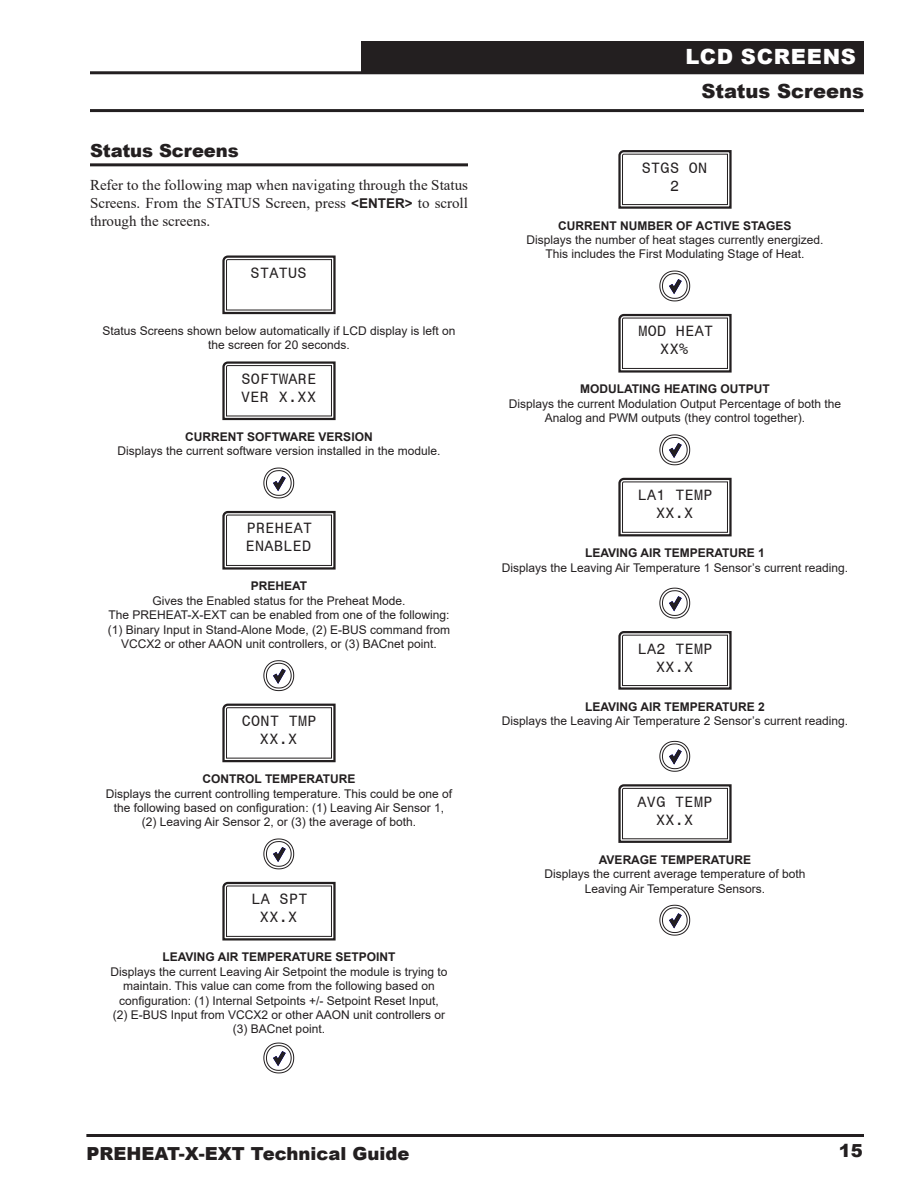
<style>
.page{position:relative;width:918px;height:1188px;background:#fff}
.page>*{position:absolute;margin:0;border:0;box-sizing:border-box;transform-origin:0 0}
.Head1{font:900 21px "Arial";letter-spacing:.035em;color:#fff}
.Head2{font:900 19.5px "Arial";color:#231f20}
.Head3{font:900 18px "Arial";color:#231f20}
.Body_Text{font:15px/18px "Times New Roman";color:#231f20;text-align:justify}
.sz_screen{font:15px "Monospace 821 BT";letter-spacing:.025em;color:#231f20}
.Screen_Body{font:12px/14.4px "Arial";color:#231f20;text-align:center}
.Screen_Head{font:700 12px "Arial";color:#231f20}
.s1{font-family:"Arial";font-weight:700;font-size:13.5px}
</style>
<div class="page">
<hr style="left:86px;top:1134px;width:778px;height:3px;background:#231f20">
<div style="left:362px;top:42px;width:502px;height:32px;background:#231f20"></div>
<hr style="left:90px;top:163px;width:378px;height:3px;background:#231f20">
<svg style="left:222px;top:255px;width:114px;height:60px"></svg>
<svg style="left:222px;top:361px;width:114px;height:60px"></svg>
<svg style="left:264px;top:468px;width:30px;height:30px"></svg>
<svg style="left:222px;top:510px;width:114px;height:60px"></svg>
<svg style="left:264px;top:660px;width:30px;height:31px"></svg>
<svg style="left:222px;top:703px;width:114px;height:60px"></svg>
<svg style="left:264px;top:839px;width:30px;height:30px"></svg>
<svg style="left:222px;top:881px;width:114px;height:60px"></svg>
<svg style="left:264px;top:1043px;width:30px;height:30px"></svg>
<svg style="left:618px;top:150px;width:114px;height:59px"></svg>
<svg style="left:660px;top:271px;width:30px;height:30px"></svg>
<svg style="left:618px;top:313px;width:114px;height:60px"></svg>
<svg style="left:660px;top:435px;width:30px;height:30px"></svg>
<svg style="left:618px;top:477px;width:114px;height:60px"></svg>
<svg style="left:660px;top:588px;width:30px;height:30px"></svg>
<svg style="left:618px;top:631px;width:114px;height:59px"></svg>
<svg style="left:660px;top:741px;width:30px;height:31px"></svg>
<svg style="left:618px;top:784px;width:114px;height:59px"></svg>
<svg style="left:660px;top:905px;width:30px;height:30px"></svg>
<hr style="left:90px;top:71px;width:774px;height:3px;background:#231f20">
<hr style="left:90px;top:109px;width:774px;height:3px;background:#231f20">
<p class="Head3" style="left:90px;top:137px;width:150px">Status Screens</p>
<p class="Body_Text" style="left:90px;top:175px;width:380px">Refer to the following map when navigating through the Status Screens. From the STATUS Screen, press <span class="s1">&lt;ENTER&gt;</span> to scroll through the screens.</p>
<p class="sz_screen" style="left:251px;top:264px;width:58px">STATUS</p>
<p class="Screen_Body" style="left:103px;top:324px;width:354px">Status Screens shown below automatically if LCD display is left on the screen for 20 seconds.</p>
<p class="sz_screen" style="left:242px;top:370px;width:76px">SOFTWARE</p>
<p class="sz_screen" style="left:241px;top:388px;width:76px">VER X.XX</p>
<p class="Screen_Head" style="left:185px;top:428px;width:189px">CURRENT SOFTWARE VERSION</p>
<p class="Screen_Body" style="left:118px;top:444px;width:324px">Displays the current software version installed in the module.</p>
<p class="sz_screen" style="left:247px;top:519px;width:67px">PREHEAT</p>
<p class="sz_screen" style="left:246px;top:537px;width:67px">ENABLED</p>
<p class="Screen_Head" style="left:251px;top:578px;width:58px">PREHEAT</p>
<p class="Screen_Body" style="left:108px;top:593px;width:344px">Gives the Enabled status for the Preheat Mode.<br>The PREHEAT-X-EXT can be enabled from one of the following: (1) Binary Input in Stand-Alone Mode, (2) E-BUS command from VCCX2 or other AAON unit controllers, or (3) BACnet point.</p>
<p class="sz_screen" style="left:242px;top:712px;width:76px">CONT TMP</p>
<p class="sz_screen" style="left:260px;top:730px;width:39px">XX.X</p>
<p class="Screen_Head" style="left:203px;top:770px;width:154px">CONTROL TEMPERATURE</p>
<p class="Screen_Body" style="left:106px;top:786px;width:348px">Displays the current controlling temperature. This could be one of the following based on configuration: (1) Leaving Air Sensor 1,</p>
<p class="Screen_Body" style="left:142px;top:815px;width:276px">(2) Leaving Air Sensor 2, or (3) the average of both.</p>
<p class="sz_screen" style="left:251px;top:890px;width:58px">LA SPT</p>
<p class="sz_screen" style="left:260px;top:908px;width:39px">XX.X</p>
<p class="Screen_Head" style="left:162px;top:949px;width:235px">LEAVING AIR TEMPERATURE SETPOINT</p>
<p class="Screen_Body" style="left:111px;top:964px;width:338px">Displays the current Leaving Air Setpoint the module is trying to maintain. This value can come from the following based on</p>
<p class="Screen_Body" style="left:113px;top:993px;width:334px">configuration: (1) Internal Setpoints +/- Setpoint Reset Input, (2) E-BUS Input from VCCX2 or other AAON unit controllers or (3) BACnet point.</p>
<p class="Head1" style="left:685px;top:42px;width:172px">LCD SCREENS</p>
<p class="Head2" style="left:702px;top:77px;width:164px">Status Screens</p>
<p class="sz_screen" style="left:642px;top:158px;width:67px">STGS ON</p>
<p class="sz_screen" style="left:670px;top:176px;width:11px">2</p>
<p class="Screen_Head" style="left:558px;top:217px;width:235px">CURRENT NUMBER OF ACTIVE STAGES</p>
<p class="Screen_Body" style="left:527px;top:232px;width:298px">Displays the number of heat stages currently energized.<br>This includes the First Modulating Stage of Heat.</p>
<p class="sz_screen" style="left:638px;top:322px;width:76px">MOD HEAT</p>
<p class="sz_screen" style="left:660px;top:340px;width:29px">XX%</p>
<p class="Screen_Head" style="left:580px;top:381px;width:191px">MODULATING HEATING OUTPUT</p>
<p class="Screen_Body" style="left:509px;top:396px;width:334px">Displays the current Modulation Output Percentage of both the<br>Analog and PWM outputs (they control together).</p>
<p class="sz_screen" style="left:638px;top:486px;width:76px">LA1 TEMP</p>
<p class="sz_screen" style="left:656px;top:504px;width:39px">XX.X</p>
<p class="Screen_Head" style="left:585px;top:545px;width:181px">LEAVING AIR TEMPERATURE 1</p>
<p class="Screen_Body" style="left:502px;top:560px;width:348px">Displays the Leaving Air Temperature 1 Sensor’s current reading.</p>
<p class="sz_screen" style="left:638px;top:639px;width:76px">LA2 TEMP</p>
<p class="sz_screen" style="left:656px;top:657px;width:39px">XX.X</p>
<p class="Screen_Head" style="left:585px;top:698px;width:181px">LEAVING AIR TEMPERATURE 2</p>
<p class="Screen_Body" style="left:502px;top:713px;width:348px">Displays the Leaving Air Temperature 2 Sensor’s current reading.</p>
<p class="sz_screen" style="left:638px;top:792px;width:76px">AVG TEMP</p>
<p class="sz_screen" style="left:656px;top:810px;width:39px">XX.X</p>
<p class="Screen_Head" style="left:599px;top:851px;width:154px">AVERAGE TEMPERATURE</p>
<p class="Screen_Body" style="left:545px;top:867px;width:262px">Displays the current average temperature of both</p>
<p class="Screen_Body" style="left:585px;top:881px;width:182px">Leaving Air Temperature Sensors.</p>
<h3 class="Head3" style="left:86px;top:1141px;width:325px">PREHEAT-X-EXT Technical Guide</h3>
<h3 class="Head3" style="left:839px;top:1138px;width:26px">15</h3>
</div>
